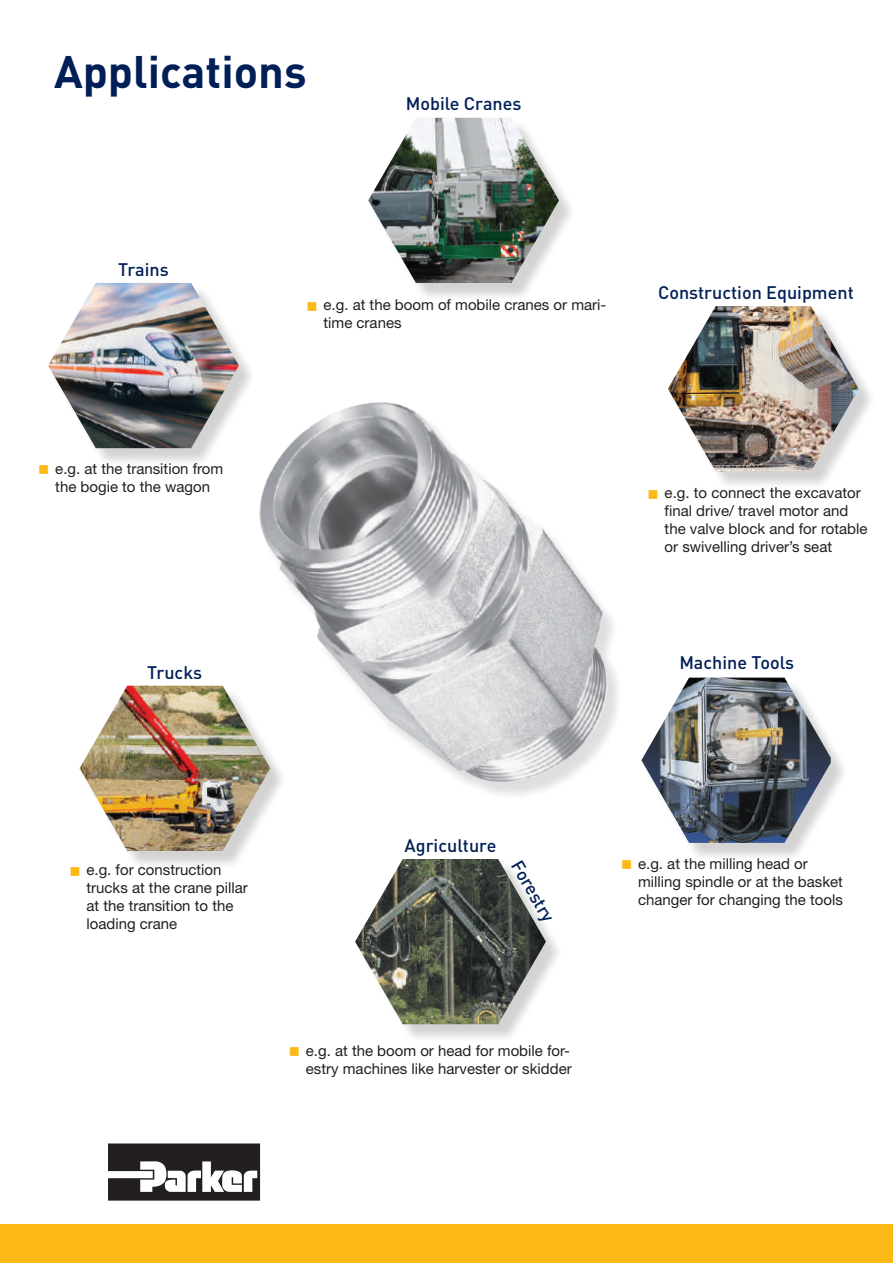
<style>
.page{position:relative;width:893px;height:1263px;background:#fff}
.page>*{position:absolute;margin:0;border:0;box-sizing:border-box;transform-origin:0 0}
.t1{font:700 45px "DINOT";color:#001f56}
.t2{font:500 18px "DINOT";color:#001f56}
.t3{font:15px/18px "Helvetica Neue LT Std";color:#231f20}
.s1{color:#fcb814}
</style>
<div class="page">
<svg style="left:108px;top:1143px;width:152px;height:57px"></svg>
<div style="left:0;top:1225px;width:893px;height:38px;background:#fcb814"></div>
<div style="left:83px;top:688px;width:205px;height:182px;background:#231f20;opacity:.2"></div>
<img style="left:80px;top:686px;width:120px;height:165px">
<div style="left:51px;top:285px;width:206px;height:182px;background:#231f20;opacity:.2"></div>
<img style="left:48px;top:283px;width:191px;height:165px">
<img style="left:200px;top:295px;width:418px;height:575px">
<div style="left:358px;top:861px;width:206px;height:182px;background:#231f20;opacity:.2"></div>
<img style="left:355px;top:859px;width:191px;height:165px">
<div style="left:671px;top:308px;width:205px;height:182px;background:#231f20;opacity:.2"></div>
<img style="left:668px;top:306px;width:191px;height:165px">
<div style="left:645px;top:680px;width:204px;height:182px;background:#231f20;opacity:.2"></div>
<img style="left:641px;top:678px;width:190px;height:165px">
<div style="left:372px;top:120px;width:205px;height:182px;background:#231f20;opacity:.2"></div>
<img style="left:368px;top:118px;width:191px;height:165px">
<h1 class="t1" style="left:54px;top:42px;width:254px">Applications</h1>
<p class="t2" style="left:406px;top:91px;width:117px">Mobile Cranes</p>
<p class="t2" style="left:118px;top:257px;width:52px">Trains</p>
<p class="t3" style="left:38px;top:459px;width:187px;text-align:center"><span class="s1">■</span> e.g. at the transition from the bogie to the wagon</p>
<p class="t2" style="left:147px;top:660px;width:57px">Trucks</p>
<p class="t3" style="left:323px;top:296px;width:284px;text-indent:-17px"><span class="s1">■</span> e.g. at the boom of mobile cranes or mari&shy;time cranes</p>
<p class="t2" style="left:658px;top:280px;width:197px">Construction Equipment</p>
<p class="t3" style="left:665px;top:484px;width:204px;text-indent:-17px"><span class="s1">■</span> e.g. to connect the excavator final drive/ travel motor and the valve block and for rotable or swivelling driver’s seat</p>
<p class="t2" style="left:679px;top:650px;width:116px">Machine Tools</p>
<p class="t3" style="left:86px;top:861px;width:163px;text-indent:-17px"><span class="s1">■</span> e.g. for construction trucks at the crane pillar at the transition to the loading crane</p>
<p class="t2" style="left:405px;top:833px;width:93px">Agriculture</p>
<p class="t2" style="left:527px;top:855px;width:69px;rotate:60deg">Forestry</p>
<p class="t3" style="left:289px;top:1041px;width:284px;text-align:right"><span class="s1">■</span> e.g. at the boom or head for mobile for&shy;estry machines like harvester or skidder</p>
<p class="t3" style="left:638px;top:854px;width:206px;text-indent:-17px"><span class="s1">■</span> e.g. at the milling head or milling spindle or at the basket changer for changing the tools</p>
</div>
